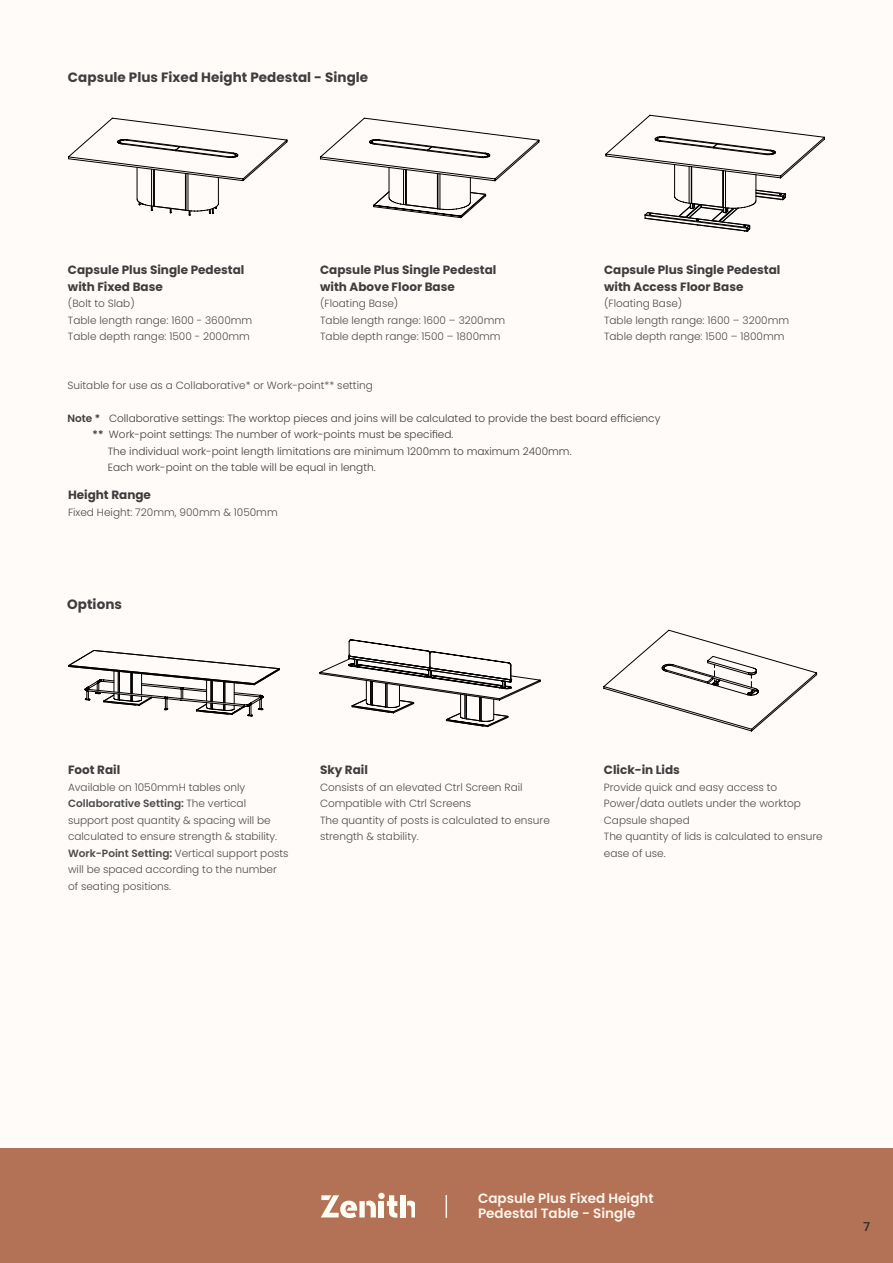
<style>
.page{position:relative;width:893px;height:1263px;background:#fffbf8}
.page>*{position:absolute;margin:0;border:0;box-sizing:border-box;transform-origin:0 0}
.COPY{font:700 13.5px "Poppins";letter-spacing:.005em;color:#3e3e3f}
.PRODUCT_NAME_BOTTOM{font:600 13.5px/15px "Poppins";color:#fff5ed}
.COPY-2{font:700 12px/16.5px "Poppins";color:#3e3e3f}
.t1{font:300 12px "Poppins";color:#312f30}
.t2{font:300 10.5px/16.5px "Poppins";color:#4b4c4d}
.t3{font:300 10.5px/16.5px "Poppins";color:#3e3e3f}
.s1{font-weight:600}
</style>
<div class="page">
<div style="left:0;top:1148px;width:893px;height:115px;background:#b37256"></div>
<svg style="left:446px;top:1195px;width:1px;height:23px"></svg>
<div style="left:379px;top:1201px;width:5px;height:16px;background:#fffef4"></div>
<div style="left:378px;top:1193px;width:7px;height:6px;background:#fffef4;border-radius:50%"></div>
<svg style="left:387px;top:1195px;width:10px;height:23px"></svg>
<div style="left:400px;top:1195px;width:5px;height:22px;background:#fffef4"></div>
<svg style="left:407px;top:1200px;width:8px;height:17px"></svg>
<svg style="left:321px;top:1195px;width:55px;height:23px"></svg>
<svg style="left:68px;top:117px;width:220px;height:99px"></svg>
<svg style="left:320px;top:117px;width:220px;height:102px"></svg>
<svg style="left:605px;top:114px;width:220px;height:118px"></svg>
<svg style="left:68px;top:650px;width:212px;height:67px"></svg>
<svg style="left:319px;top:639px;width:222px;height:88px"></svg>
<svg style="left:603px;top:630px;width:214px;height:101px"></svg>
<p class="COPY" style="left:68px;top:69px;width:302px">Capsule Plus Fixed Height Pedestal - Single</p>
<p class="COPY-2" style="left:68px;top:262px;width:178px">Capsule Plus Single Pedestal with Fixed Base</p>
<p class="t2" style="left:68px;top:295px;width:68px">(Bolt to Slab)</p>
<p class="t2" style="left:68px;top:312px;width:186px">Table length range: 1600 - 3600mm</p>
<p class="t2" style="left:68px;top:328px;width:183px">Table depth range: 1500 - 2000mm</p>
<p class="COPY-2" style="left:320px;top:262px;width:178px">Capsule Plus Single Pedestal</p>
<p class="COPY-2" style="left:320px;top:278px;width:136px">with Above Floor Base</p>
<p class="t2" style="left:320px;top:295px;width:80px">(Floating Base)</p>
<p class="t2" style="left:320px;top:312px;width:187px">Table length range: 1600 – 3200mm</p>
<p class="t2" style="left:320px;top:328px;width:182px">Table depth range: 1500 – 1800mm</p>
<p class="COPY-2" style="left:604px;top:262px;width:178px">Capsule Plus Single Pedestal</p>
<p class="COPY-2" style="left:604px;top:278px;width:141px">with Access Floor Base</p>
<p class="t2" style="left:604px;top:295px;width:80px">(Floating Base)</p>
<p class="t2" style="left:604px;top:312px;width:187px">Table length range: 1600 – 3200mm</p>
<p class="t2" style="left:604px;top:328px;width:182px">Table depth range: 1500 – 1800mm</p>
<p class="t2" style="left:68px;top:377px;width:307px">Suitable for use as a Collaborative* or Work-point** setting</p>
<p class="t3" style="left:68px;top:410px;width:594px"><span class="s1">Note *</span> Collaborative settings: The worktop pieces and joins will be calculated to provide the best board efficiency</p>
<p class="t3" style="left:93px;top:426px;width:362px"><span class="s1">**</span> Work-point settings: The number of work-points must be specified.</p>
<p class="t3" style="left:108px;top:443px;width:465px">The individual work-point length limitations are minimum 1200mm to maximum 2400mm.<br>Each work-point on the table will be equal in length.</p>
<p class="COPY-2" style="left:68px;top:487px;width:84px">Height Range</p>
<p class="t2" style="left:68px;top:504px;width:211px">Fixed Height: 720mm, 900mm &amp; 1050mm</p>
<p class="COPY" style="left:67px;top:597px;width:56px">Options</p>
<p class="COPY-2" style="left:68px;top:762px;width:54px">Foot Rail</p>
<p class="t2" style="left:68px;top:779px;width:211px">Available on 1050mmH tables only <span class="s1">Collaborative Setting:</span> The vertical support post quantity &amp; spacing will be calculated to ensure strength &amp; stability.</p>
<p class="t2" style="left:68px;top:845px;width:222px"><span class="s1">Work-Point Setting:</span> Vertical support posts will be spaced according to the number of seating positions.</p>
<p class="COPY-2" style="left:320px;top:762px;width:49px">Sky Rail</p>
<p class="t2" style="left:320px;top:779px;width:204px">Consists of an elevated Ctrl Screen Rail<br>Compatible with Ctrl Screens</p>
<p class="t2" style="left:320px;top:812px;width:231px">The quantity of posts is calculated to ensure strength &amp; stability.</p>
<p class="COPY-2" style="left:604px;top:762px;width:78px">Click-in Lids</p>
<p class="t2" style="left:604px;top:779px;width:199px">Provide quick and easy access to<br>Power/data outlets under the worktop<br>Capsule shaped</p>
<p class="t2" style="left:604px;top:828px;width:220px">The quantity of lids is calculated to ensure ease of use.</p>
<p class="PRODUCT_NAME_BOTTOM" style="left:478px;top:1191px;width:177px">Capsule Plus Fixed Height<br>Pedestal Table - Single</p>
<p class="t1" style="left:863px;top:1220px;width:8px">7</p>
</div>
